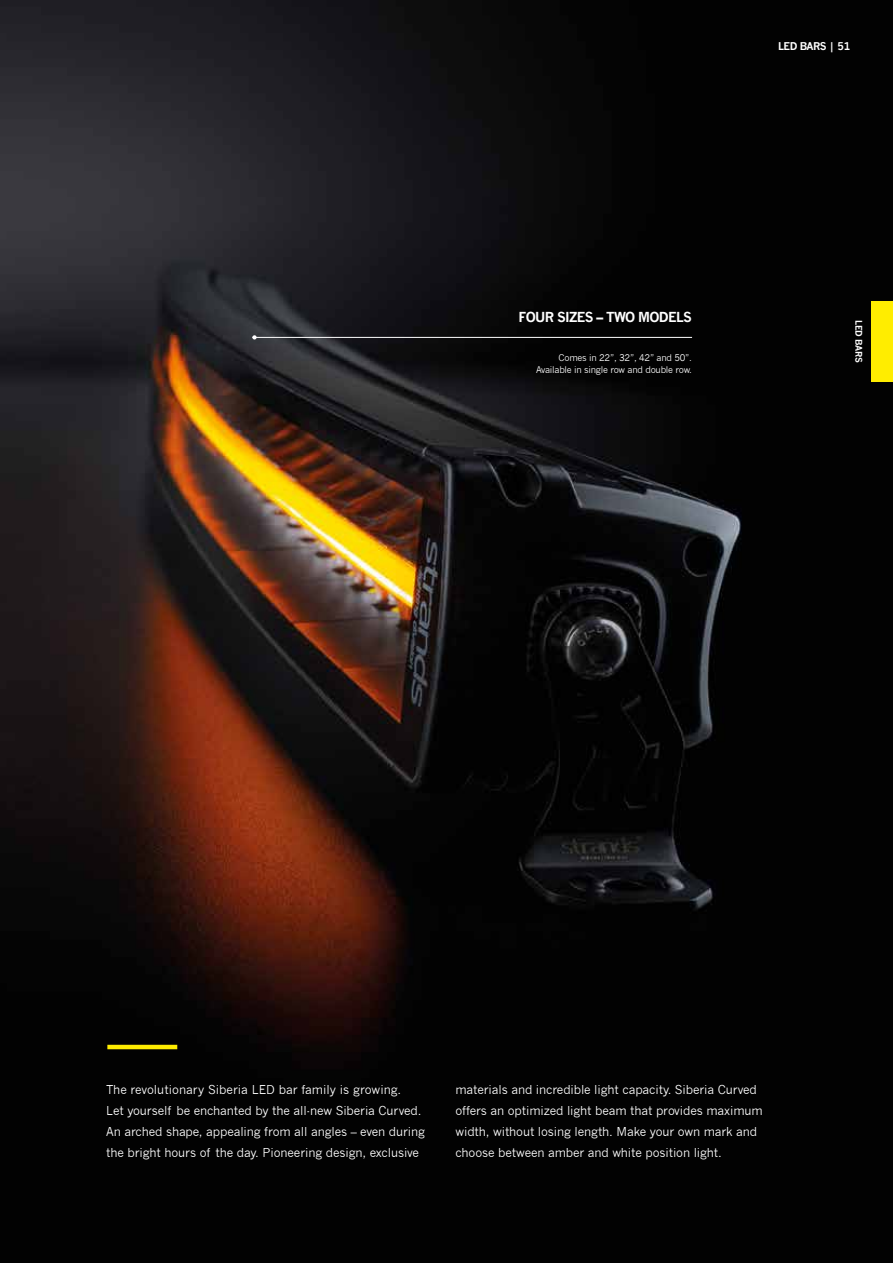
<style>
.page{position:relative;width:893px;height:1263px;background:#fff}
.page>*{position:absolute;margin:0;border:0;box-sizing:border-box;transform-origin:0 0}
.t1{font:700 13.5px "News Gothic";letter-spacing:-.05em;color:#fff}
.t2{font:12px/21px "News Gothic";letter-spacing:-.01em;color:#fff}
.t3{font:700 10.5px "News Gothic";letter-spacing:-.05em;color:#fff}
.t4{font:9px/12px "News Gothic";letter-spacing:-.025em;color:#fff;text-align:right}
.t5{font:700 9px "News Gothic";letter-spacing:-.03em;color:#fff}
</style>
<div class="page">
<img style="left:0;top:0;width:893px;height:1263px">
<hr style="left:252px;top:337px;width:440px;height:1px;background:#fff">
<svg style="left:252px;top:335px;width:5px;height:4px"></svg>
<hr style="left:107px;top:1045px;width:70px;height:4px;background:#ffed00">
<div style="left:872px;top:301px;width:21px;height:81px;background:#ffed00"></div>
<p class="t3" style="left:778px;top:40px;width:74px">LED BARS | 51</p>
<p class="t1" style="left:518px;top:309px;width:175px">FOUR SIZES – TWO MODELS</p>
<p class="t4" style="left:536px;top:351px;width:158px">Comes in 22”, 32”, 42” and 50”.<br>Available in single row and double row.</p>
<p class="t5" style="left:864px;top:320px;width:44px;rotate:90deg">LED BARS</p>
<p class="t2" style="left:106px;top:1079px;width:320px">The revolutionary Siberia LED bar family is growing.<br>Let yourself be enchanted by the all-new Siberia Curved.<br>An arched shape, appealing from all angles – even during the bright hours of the day. Pioneering design, exclusive</p>
<p class="t2" style="left:455px;top:1079px;width:309px">materials and incredible light capacity. Siberia Curved offers an optimized light beam that provides maximum width, without losing length. Make your own mark and choose between amber and white position light.</p>
</div>
